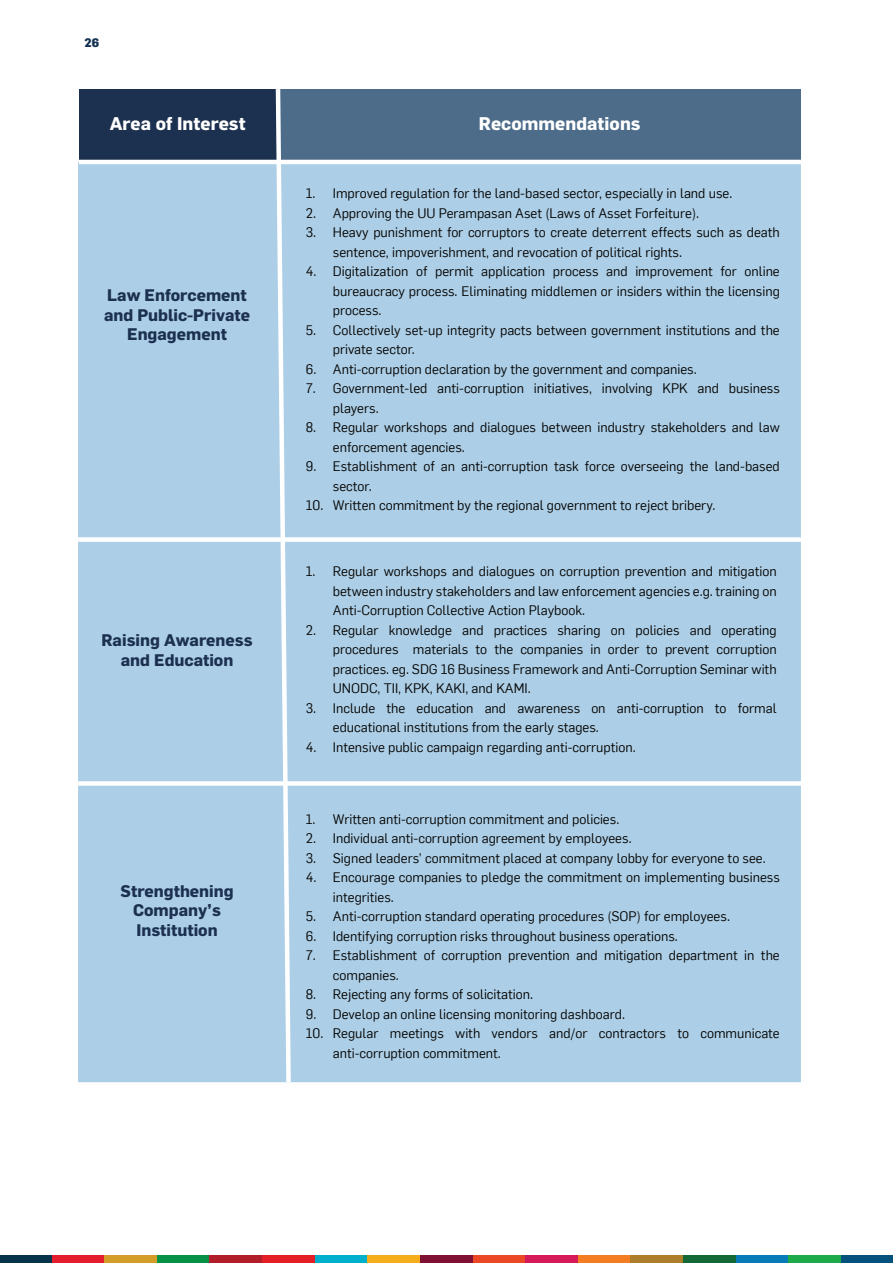
<style>
.page{position:relative;width:893px;height:1263px;background:#fff}
.page>*{position:absolute;margin:0;border:0;box-sizing:border-box;transform-origin:0 0}
.t1{font:700 18px "Flama";letter-spacing:.005em;color:#fff}
.t2{font:700 16.5px/19.8px "Flama";color:#1c3050;text-align:center}
.t3{font:13.5px/19.5px "Flama";color:#050504}
.t4{font:800 12px "Flama";color:#133252}
</style>
<div class="page">
<div style="left:0;top:1256px;width:52px;height:7px;background:#053349"></div>
<div style="left:52px;top:1256px;width:52px;height:7px;background:#e41d2f"></div>
<div style="left:104px;top:1256px;width:53px;height:7px;background:#d39d28"></div>
<div style="left:157px;top:1256px;width:53px;height:7px;background:#059246"></div>
<div style="left:210px;top:1256px;width:52px;height:7px;background:#b11e2a"></div>
<div style="left:262px;top:1256px;width:53px;height:7px;background:#e41e25"></div>
<div style="left:315px;top:1256px;width:52px;height:7px;background:#00afcb"></div>
<div style="left:367px;top:1256px;width:53px;height:7px;background:#f5ad1a"></div>
<div style="left:420px;top:1256px;width:53px;height:7px;background:#7f1135"></div>
<div style="left:473px;top:1256px;width:52px;height:7px;background:#ec4823"></div>
<div style="left:525px;top:1256px;width:53px;height:7px;background:#d51a5a"></div>
<div style="left:578px;top:1256px;width:53px;height:7px;background:#f47d21"></div>
<div style="left:631px;top:1256px;width:52px;height:7px;background:#ac7d2b"></div>
<div style="left:683px;top:1256px;width:53px;height:7px;background:#126836"></div>
<div style="left:736px;top:1256px;width:52px;height:7px;background:#077bb8"></div>
<div style="left:788px;top:1256px;width:53px;height:7px;background:#1caa4a"></div>
<div style="left:841px;top:1256px;width:52px;height:7px;background:#05517d"></div>
<div style="left:79px;top:89px;width:282px;height:73px;background:#1c3050"></div>
<div style="left:278px;top:89px;width:523px;height:73px;background:#4d6c8a"></div>
<div style="left:78px;top:162px;width:723px;height:920px;background:#accee6"></div>
<hr style="left:79px;top:160px;width:722px;height:4px;background:#fff">
<svg style="left:273px;top:89px;width:20px;height:994px"></svg>
<div style="left:78px;top:537px;width:723px;height:5px;background:#fff"></div>
<div style="left:78px;top:781px;width:723px;height:5px;background:#fff"></div>
<p class="t4" style="left:85px;top:34px;width:16px">26</p>
<h1 class="t1" style="left:110px;top:113px;width:137px">Area of Interest</h1>
<h1 class="t1" style="left:479px;top:113px;width:163px">Recommendations</h1>
<p class="t2" style="left:104px;top:285px;width:148px">Law Enforcement and Public-Private<br>Engagement</p>
<p class="t2" style="left:101px;top:630px;width:153px">Raising Awareness and Education</p>
<p class="t2" style="left:121px;top:880px;width:114px">Strengthening<br>Company’s<br>Institution</p>
<p class="t3" style="left:306px;top:183px;width:428px">1. Improved regulation for the land-based sector, especially in land use.</p>
<p class="t3" style="left:306px;top:202px;width:395px">2. Approving the UU Perampasan Aset (Laws of Asset Forfeiture).</p>
<p class="t3" style="left:333px;top:222px;width:448px;text-indent:-27px">3. Heavy punishment for corruptors to create deterrent effects such as death sentence, impoverishment, and revocation of political rights.</p>
<p class="t3" style="left:333px;top:261px;width:448px;text-align:justify;text-indent:-27px">4. Digitalization of permit application process and improvement for online bureaucracy process. Eliminating middlemen or insiders within the licensing process.</p>
<p class="t3" style="left:333px;top:319px;width:448px;text-indent:-27px">5. Collectively set-up integrity pacts between government institutions and the private sector.</p>
<p class="t3" style="left:306px;top:358px;width:392px">6. Anti-corruption declaration by the government and companies.</p>
<p class="t3" style="left:333px;top:378px;width:448px;text-indent:-27px">7. Government-led anti-corruption initiatives, involving KPK and business players.</p>
<p class="t3" style="left:333px;top:417px;width:448px;text-indent:-27px">8. Regular workshops and dialogues between industry stakeholders and law enforcement agencies.</p>
<p class="t3" style="left:333px;top:456px;width:448px;text-indent:-27px">9. Establishment of an anti-corruption task force overseeing the land-based sector.</p>
<p class="t3" style="left:306px;top:495px;width:411px">10. Written commitment by the regional government to reject bribery.</p>
<p class="t3" style="left:333px;top:561px;width:445px;text-align:justify;text-indent:-27px">1. Regular workshops and dialogues on corruption prevention and mitigation between industry stakeholders and law enforcement agencies e.g. training on Anti-Corruption Collective Action Playbook.</p>
<p class="t3" style="left:333px;top:619px;width:445px;text-align:justify;text-indent:-27px">2. Regular knowledge and practices sharing on policies and operating procedures materials to the companies in order to prevent corruption practices. eg. SDG 16 Business Framework and Anti-Corruption Seminar with UNODC, TII, KPK, KAKI, and KAMI.</p>
<p class="t3" style="left:333px;top:697px;width:445px;text-indent:-27px">3. Include the education and awareness on anti-corruption to formal educational institutions from the early stages.</p>
<p class="t3" style="left:306px;top:736px;width:331px">4. Intensive public campaign regarding anti-corruption.</p>
<p class="t3" style="left:306px;top:808px;width:315px">1. Written anti-corruption commitment and policies.</p>
<p class="t3" style="left:306px;top:828px;width:327px">2. Individual anti-corruption agreement by employees.</p>
<p class="t3" style="left:306px;top:847px;width:461px">3. Signed leaders’ commitment placed at company lobby for everyone to see.</p>
<p class="t3" style="left:333px;top:867px;width:448px;text-indent:-27px">4. Encourage companies to pledge the commitment on implementing business integrities.</p>
<p class="t3" style="left:306px;top:906px;width:426px">5. Anti-corruption standard operating procedures (SOP) for employees.</p>
<p class="t3" style="left:306px;top:925px;width:374px">6. Identifying corruption risks throughout business operations.</p>
<p class="t3" style="left:333px;top:945px;width:448px;text-indent:-27px">7. Establishment of corruption prevention and mitigation department in the companies.</p>
<p class="t3" style="left:306px;top:984px;width:229px">8. Rejecting any forms of solicitation.</p>
<p class="t3" style="left:306px;top:1003px;width:321px">9. Develop an online licensing monitoring dashboard.</p>
<p class="t3" style="left:333px;top:1023px;width:448px;text-indent:-27px">10. Regular meetings with vendors and/or contractors to communicate anti-corruption commitment.</p>
</div>
